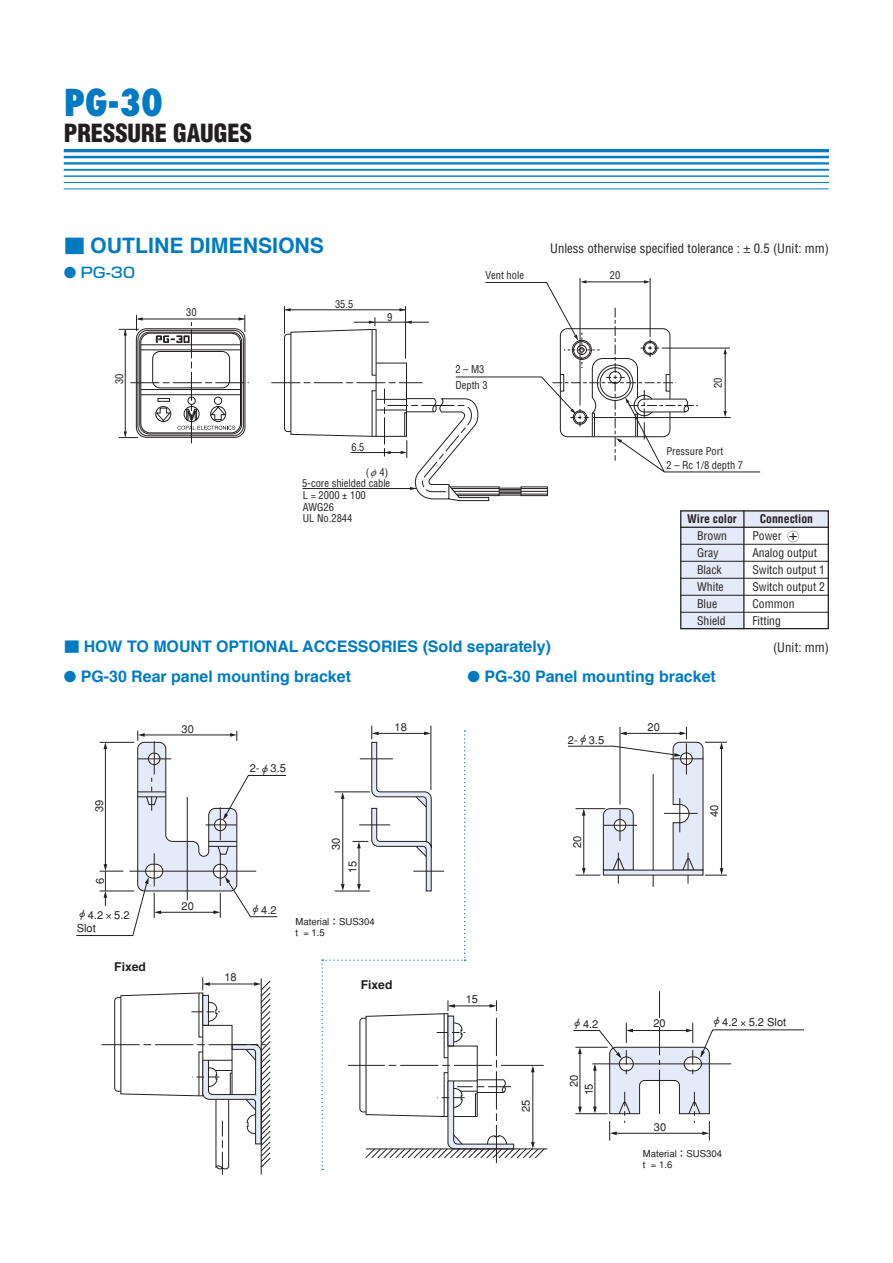
<style>
.page{position:relative;width:893px;height:1263px;background:#fff}
.page>*{position:absolute;margin:0;border:0;box-sizing:border-box;transform-origin:0 0}
.t1{font:800 condensed 36.15px "Futura";color:#007bc2}
.t2{font:900 condensed 24.45px "Helvetica";color:#231f20}
.t3{font:700 21.3px "Helvetica";color:#007bc2}
.t4{font:700 15.9px "Helvetica";color:#007bc2}
.t5{font:14.4px "Shin Go Medium 90 msp RKSJ H";color:#007bc2;scale:1.11 1}
.t6{font:condensed 12.75px "Helvetica";color:#231f20}
.t7{font:700 12.15px "Helvetica";color:#231f20}
.t8{font:condensed 11.7px/17px "Helvetica";color:#231f20}
.t9{font:700 condensed 11.7px "Helvetica";color:#231f20}
.t10{font:11.1px/13.4px "Gothic BBB Medium 90 msp RKSJ H";color:#231f20}
.t11{font:condensed 10.5px/12.5px "Helvetica";color:#231f20}
.t12{font:9.6px/11.6px "Gothic BBB Medium 90 msp RKSJ H";color:#231f20}
.s1{font-family:"Shin Go Medium 90 msp RKSJ H";font-weight:400;font-size:19.2px}
.s2{font-family:"Myriad Pro";font-stretch:normal}
.s3{font-weight:700}
.s4{font-family:"Copal Font";font-stretch:normal}
.s5{font-family:"Shin Go Medium 90 msp RKSJ H";font-weight:400;font-size:14.4px}
</style>
<div class="page">
<hr style="left:64px;top:149px;width:765px;height:3px;background:#007bc2">
<hr style="left:64px;top:156px;width:765px;height:2px;background:#007bc2">
<hr style="left:64px;top:162px;width:765px;height:3px;background:#007bc2">
<hr style="left:64px;top:169px;width:765px;height:2px;background:#007bc2">
<hr style="left:64px;top:175px;width:765px;height:2px;background:#007bc2">
<hr style="left:64px;top:182px;width:765px;height:1px;background:#007bc2">
<hr style="left:64px;top:189px;width:765px;height:1px;background:#007bc2">
<svg style="left:119px;top:315px;width:130px;height:128px"></svg>
<hr style="left:580px;top:278px;width:1px;height:128px;background:#231f20">
<hr style="left:650px;top:278px;width:1px;height:59px;background:#231f20">
<div style="left:680px;top:510px;width:64px;height:17px;background:#e4eaf7"></div>
<div style="left:680px;top:527px;width:64px;height:17px;background:#e4eaf7"></div>
<div style="left:680px;top:544px;width:64px;height:17px;background:#e4eaf7"></div>
<div style="left:680px;top:561px;width:64px;height:17px;background:#e4eaf7"></div>
<div style="left:680px;top:578px;width:64px;height:17px;background:#e4eaf7"></div>
<div style="left:680px;top:595px;width:64px;height:17px;background:#e4eaf7"></div>
<div style="left:680px;top:612px;width:64px;height:17px;background:#e4eaf7"></div>
<div style="left:744px;top:510px;width:85px;height:17px;background:#e4eaf7"></div>
<hr style="left:743px;top:510px;width:1px;height:119px;background:#231f20">
<hr style="left:680px;top:527px;width:149px;height:1px;background:#231f20">
<hr style="left:680px;top:544px;width:149px;height:1px;background:#231f20">
<hr style="left:680px;top:561px;width:149px;height:1px;background:#231f20">
<hr style="left:680px;top:578px;width:149px;height:1px;background:#231f20">
<hr style="left:680px;top:595px;width:149px;height:1px;background:#231f20">
<hr style="left:680px;top:612px;width:149px;height:1px;background:#231f20">
<svg style="left:76px;top:731px;width:210px;height:205px"></svg>
<svg style="left:101px;top:977px;width:170px;height:198px"></svg>
<div style="left:202px;top:1025px;width:30px;height:36px;border:1px solid #231f20"></div>
<svg style="left:573px;top:991px;width:230px;height:150px"></svg>
<hr style="left:366px;top:1149px;width:181px;height:1px;background:#231f20">
<hr style="left:653px;top:774px;width:1px;height:113px;background:#231f20">
<hr style="left:688px;top:853px;width:1px;height:31px;background:#231f20">
<hr style="left:618px;top:853px;width:1px;height:31px;background:#231f20">
<svg style="left:568px;top:727px;width:159px;height:149px"></svg>
<svg style="left:322px;top:726px;width:223px;height:444px"></svg>
<div style="left:680px;top:510px;width:149px;height:119px;border:1px solid #231f20"></div>
<svg style="left:271px;top:280px;width:489px;height:221px"></svg>
<h1 class="t1" style="left:64px;top:87px;width:101px">PG-30</h1>
<h2 class="t2" style="left:64px;top:123px;width:190px">PRESSURE GAUGES</h2>
<h3 class="t3" style="left:64px;top:236px;width:262px"><span class="s1">■</span> OUTLINE DIMENSIONS</h3>
<p class="t6" style="left:550px;top:243px;width:280px">Unless otherwise specified tolerance : <span class="s2">±</span> 0.5 (Unit: mm)</p>
<h3 class="t5" style="left:81px;top:267px;width:50px">PG-30</h3>
<p class="t11" style="left:610px;top:269px;width:12px">20</p>
<p class="t11" style="left:485px;top:269px;width:40px">Vent hole</p>
<p class="t11" style="left:114px;top:384px;width:12px;rotate:-90deg">30</p>
<p class="t11" style="left:186px;top:307px;width:12px">30</p>
<p class="t11" style="left:335px;top:299px;width:20px">35.5</p>
<p class="t11" style="left:387px;top:312px;width:7px">9</p>
<p class="t11" style="left:351px;top:441px;width:15px">6.5</p>
<p class="t11" style="left:366px;top:467px;width:24px">( 4)</p>
<p class="t11" style="left:302px;top:478px;width:89px">5-core shielded cable<br>L = 2000 ± 100</p>
<p class="t11" style="left:303px;top:502px;width:51px;line-height:11.4px">AWG26<br>UL No.2844</p>
<p class="t11" style="left:455px;top:364px;width:31px">2 – M3</p>
<p class="t11" style="left:455px;top:380px;width:34px">Depth 3</p>
<p class="t11" style="left:712px;top:388px;width:12px;rotate:-90deg">20</p>
<p class="t11" style="left:666px;top:445px;width:78px;line-height:13.5px">Pressure Port<br>2 – Rc 1/8 depth 7</p>
<p class="t9" style="left:687px;top:514px;width:51px">Wire color</p>
<p class="t8" style="left:697px;top:528px;width:31px">Brown<br>Gray<br>Black<br>White<br>Blue<br>Shield</p>
<p class="t8" style="left:752px;top:511px;width:74px;text-indent:7px"><span class="s3">Connection<br></span>Power <span class="s4">B<br></span>Analog output<br>Switch output 1<br>Switch output 2<br>Common<br>Fitting</p>
<h3 class="t4" style="left:64px;top:640px;width:489px"><span class="s5">■</span> HOW TO MOUNT OPTIONAL ACCESSORIES (Sold separately)</h3>
<p class="t6" style="left:773px;top:642px;width:57px">(Unit: mm)</p>
<h3 class="t4" style="left:81px;top:669px;width:272px">PG-30 Rear panel mounting bracket</h3>
<p class="t10" style="left:94px;top:812px;width:14px;rotate:-90deg">39</p>
<p class="t10" style="left:94px;top:884px;width:8px;rotate:-90deg">6</p>
<p class="t10" style="left:77px;top:910px;width:54px">φ4.2　5.2<br>Slot</p>
<p class="t7" style="left:114px;top:962px;width:33px">Fixed</p>
<p class="t10" style="left:181px;top:723px;width:14px">30</p>
<p class="t10" style="left:182px;top:901px;width:14px">20</p>
<p class="t10" style="left:250px;top:763px;width:38px">2-φ3.5</p>
<p class="t10" style="left:250px;top:904px;width:28px">φ4.2</p>
<p class="t10" style="left:330px;top:850px;width:14px;rotate:-90deg">30</p>
<p class="t10" style="left:347px;top:873px;width:14px;rotate:-90deg">15</p>
<p class="t12" style="left:295px;top:916px;width:81px">Material：SUS304 t = 1.5</p>
<p class="t10" style="left:395px;top:721px;width:14px">18</p>
<p class="t10" style="left:224px;top:972px;width:14px">18</p>
<p class="t7" style="left:361px;top:980px;width:33px">Fixed</p>
<h3 class="t4" style="left:485px;top:669px;width:233px">PG-30 Panel mounting bracket</h3>
<p class="t10" style="left:568px;top:734px;width:38px">2-φ3.5</p>
<p class="t10" style="left:572px;top:848px;width:14px;rotate:-90deg">20</p>
<p class="t10" style="left:647px;top:722px;width:14px">20</p>
<p class="t10" style="left:709px;top:817px;width:14px;rotate:-90deg">40</p>
<p class="t10" style="left:466px;top:993px;width:14px">15</p>
<p class="t10" style="left:521px;top:1112px;width:14px;rotate:-90deg">25</p>
<p class="t10" style="left:572px;top:1019px;width:28px">φ4.2</p>
<p class="t10" style="left:711px;top:1017px;width:77px">φ4.2　5.2 Slot</p>
<p class="t10" style="left:653px;top:1017px;width:14px">20</p>
<p class="t10" style="left:567px;top:1095px;width:22px;line-height:15px;text-indent:8px;rotate:-90deg">20<br>15</p>
<p class="t10" style="left:654px;top:1121px;width:14px">30</p>
<p class="t12" style="left:643px;top:1149px;width:81px">Material：SUS304 t = 1.6</p>
</div>
